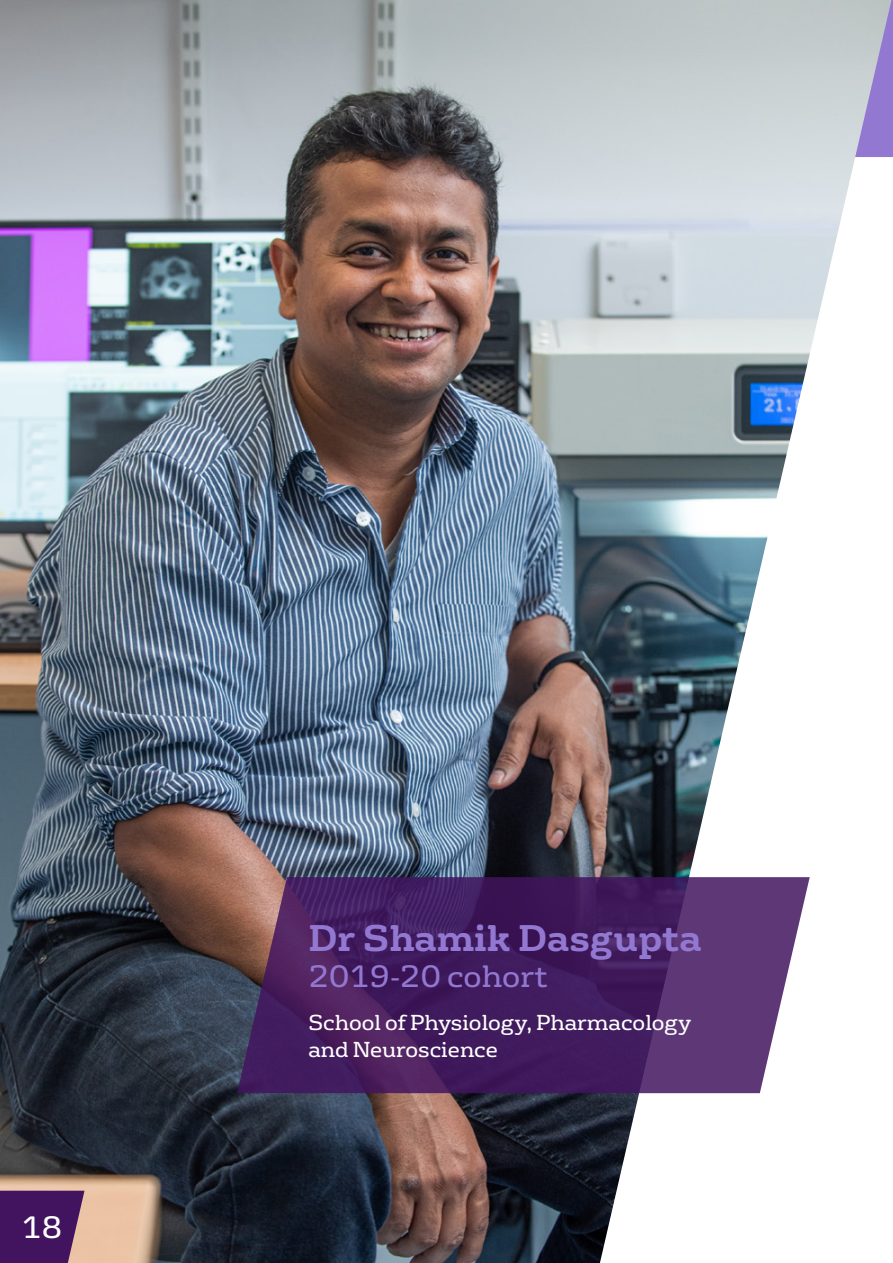
<style>
.page{position:relative;width:893px;height:1263px;background:#fff}
.page>*{position:absolute;margin:0;border:0;box-sizing:border-box;transform-origin:0 0}
.t1{font:700 36px "FS Rufus";color:#9278d1}
.t2{font:30px "FS Rufus";color:#9278d1}
.t3{font:30px "FS Rufus";color:#fff}
.t4{font:21px/27px "FS Rufus";color:#fff}
</style>
<div class="page">
<img style="left:0;top:0;width:891px;height:1263px">
<svg style="left:237px;top:877px;width:573px;height:216px;background:#532e69"></svg>
<svg style="left:0;top:1191px;width:85px;height:72px;background:#532666"></svg>
<h2 class="t3" style="left:22px;top:1202px;width:42px">18</h2>
<h1 class="t1" style="left:308px;top:906px;width:395px">Dr Shamik Dasgupta</h1>
<h2 class="t2" style="left:308px;top:951px;width:241px">2019-20 cohort</h2>
<p class="t4" style="left:308px;top:1008px;width:384px">School of Physiology, Pharmacology and Neuroscience</p>
</div>
